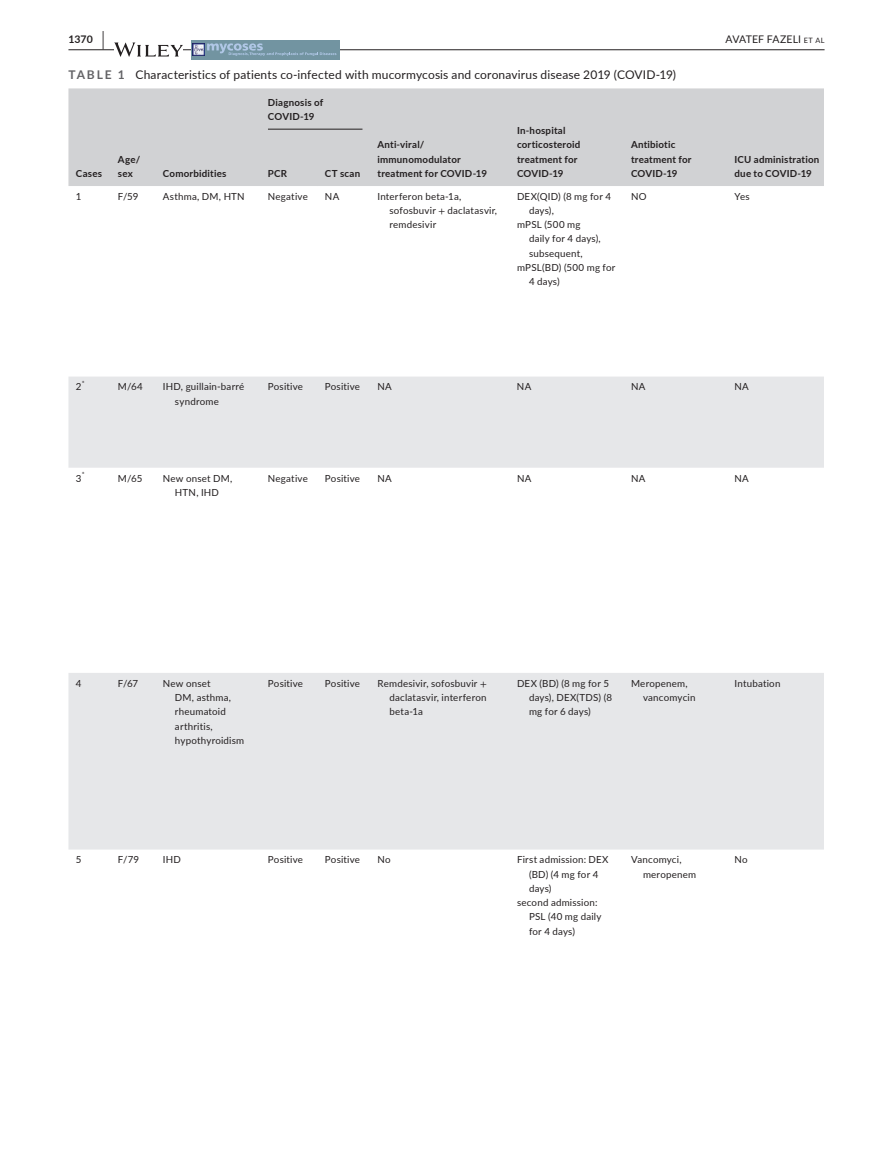
<style>
.page{position:relative;width:893px;height:1174px;background:#fff}
.page>*{position:absolute;margin:0;border:0;box-sizing:border-box;transform-origin:0 0}
.t1{font:12px "Lato";letter-spacing:.015em;color:#231f20}
.t2{font:10.5px "Lato";letter-spacing:.005em;color:#231f20}
.t3{font:700 10.5px "Lato";color:#231f20}
.t4{font:9.75px/14.2px "Lato";letter-spacing:.02em;color:#231f20}
.t5{font:700 9.75px/14.2px "Lato";letter-spacing:.02em;color:#231f20}
.s1{font-size:19.5px}
.s2{font-size:7.35px}
.s3{font-weight:700;color:#636366}
.s4{font-family:"STIX"}
</style>
<div class="page">
<hr style="left:68px;top:49px;width:756px;height:1px;background:#231f20">
<svg style="left:114px;top:42px;width:69px;height:15px"></svg>
<div style="left:191px;top:40px;width:148px;height:20px;background:#7294a1"></div>
<svg style="left:192px;top:43px;width:144px;height:13px"></svg>
<div style="left:68px;top:88px;width:756px;height:98px;background:#d1d2d4"></div>
<svg style="left:68px;top:376px;width:756px;height:473px;fill:#e6e7e9"></svg>
<hr style="left:268px;top:129px;width:94px;height:1px;background:#231f20">
<p class="t3" style="left:68px;top:31px;width:37px">1370 <span class="s1">|</span></p>
<p class="t2" style="left:726px;top:31px;width:96px">AVATEF FAZELI <span class="s2">et al</span></p>
<p class="t1" style="left:68px;top:66px;width:609px"><span class="s3">TABLE 1</span> Characteristics of patients co-infected with mucormycosis and coronavirus disease 2019 (COVID-19)</p>
<p class="t5" style="left:76px;top:166px;width:28px">Cases</p>
<p class="t5" style="left:118px;top:151px;width:24px">Age/ sex</p>
<p class="t5" style="left:163px;top:166px;width:65px">Comorbidities</p>
<p class="t5" style="left:268px;top:94px;width:57px">Diagnosis of<br>COVID-19</p>
<p class="t5" style="left:268px;top:166px;width:21px">PCR</p>
<p class="t5" style="left:325px;top:166px;width:37px">CT scan</p>
<p class="t5" style="left:377px;top:137px;width:111px">Anti-viral/ immunomodulator treatment for COVID-19</p>
<p class="t5" style="left:517px;top:123px;width:65px">In-hospital corticosteroid treatment for<br>COVID-19</p>
<p class="t4" style="left:76px;top:188px;width:7px">1</p>
<p class="t4" style="left:118px;top:188px;width:22px">F/59</p>
<p class="t4" style="left:163px;top:188px;width:83px">Asthma, DM, HTN</p>
<p class="t4" style="left:268px;top:188px;width:41px">Negative</p>
<p class="t4" style="left:325px;top:188px;width:16px">NA</p>
<p class="t4" style="left:389px;top:188px;width:109px;text-indent:-12px">Interferon beta-1a, sofosbuvir <span class="s4">+</span> daclatasvir, remdesivir</p>
<p class="t4" style="left:517px;top:188px;width:96px">DEX(QID) (8 mg for 4</p>
<p class="t4" style="left:529px;top:203px;width:26px">days),</p>
<p class="t4" style="left:517px;top:217px;width:65px">mPSL (500 mg</p>
<p class="t4" style="left:529px;top:231px;width:73px">daily for 4 days),</p>
<p class="t4" style="left:529px;top:245px;width:55px">subsequent,</p>
<p class="t4" style="left:517px;top:260px;width:100px">mPSL(BD) (500 mg for</p>
<p class="t4" style="left:529px;top:274px;width:32px">4 days)</p>
<p class="t5" style="left:631px;top:137px;width:62px">Antibiotic treatment for<br>COVID-19</p>
<p class="t5" style="left:734px;top:151px;width:86px">ICU administration due to COVID-19</p>
<p class="t4" style="left:631px;top:188px;width:17px">NO</p>
<p class="t4" style="left:734px;top:188px;width:17px">Yes</p>
<p class="t4" style="left:76px;top:379px;width:10px">2<sup>*</sup></p>
<p class="t4" style="left:118px;top:379px;width:26px">M/64</p>
<p class="t4" style="left:175px;top:379px;width:71px;text-indent:-12px">IHD, guillain-barré syndrome</p>
<p class="t4" style="left:268px;top:379px;width:37px">Positive</p>
<p class="t4" style="left:325px;top:379px;width:37px">Positive</p>
<p class="t4" style="left:377px;top:379px;width:16px">NA</p>
<p class="t4" style="left:517px;top:379px;width:16px">NA</p>
<p class="t4" style="left:631px;top:379px;width:16px">NA</p>
<p class="t4" style="left:734px;top:379px;width:16px">NA</p>
<p class="t4" style="left:76px;top:470px;width:10px">3<sup>*</sup></p>
<p class="t4" style="left:118px;top:470px;width:26px">M/65</p>
<p class="t4" style="left:163px;top:470px;width:71px;text-align:center">New onset DM,<br>HTN, IHD</p>
<p class="t4" style="left:268px;top:470px;width:41px">Negative</p>
<p class="t4" style="left:325px;top:470px;width:37px">Positive</p>
<p class="t4" style="left:377px;top:470px;width:16px">NA</p>
<p class="t4" style="left:517px;top:470px;width:16px">NA</p>
<p class="t4" style="left:631px;top:470px;width:16px">NA</p>
<p class="t4" style="left:734px;top:470px;width:16px">NA</p>
<p class="t4" style="left:76px;top:675px;width:7px">4</p>
<p class="t4" style="left:118px;top:675px;width:22px">F/67</p>
<p class="t4" style="left:175px;top:675px;width:71px;text-indent:-12px">New onset<br>DM, asthma, rheumatoid arthritis, hypothyroidism</p>
<p class="t4" style="left:268px;top:675px;width:37px">Positive</p>
<p class="t4" style="left:325px;top:675px;width:37px">Positive</p>
<p class="t4" style="left:389px;top:675px;width:99px;text-align:justify;text-indent:-12px">Remdesivir, sofosbuvir <span class="s4">+ </span>daclatasvir, interferon beta-1a</p>
<p class="t4" style="left:529px;top:675px;width:85px;text-indent:-12px">DEX (BD) (8 mg for 5 days), DEX(TDS) (8 mg for 6 days)</p>
<p class="t4" style="left:643px;top:675px;width:54px;text-indent:-12px">Meropenem, vancomycin</p>
<p class="t4" style="left:734px;top:675px;width:47px">Intubation</p>
<p class="t4" style="left:76px;top:852px;width:7px">5</p>
<p class="t4" style="left:118px;top:852px;width:23px">F/79</p>
<p class="t4" style="left:163px;top:852px;width:19px">IHD</p>
<p class="t4" style="left:268px;top:852px;width:37px">Positive</p>
<p class="t4" style="left:325px;top:852px;width:37px">Positive</p>
<p class="t4" style="left:377px;top:852px;width:15px">No</p>
<p class="t4" style="left:517px;top:852px;width:93px">First admission: DEX</p>
<p class="t4" style="left:529px;top:866px;width:71px">(BD) (4 mg for 4</p>
<p class="t4" style="left:529px;top:881px;width:24px">days)</p>
<p class="t4" style="left:517px;top:895px;width:82px">second admission:</p>
<p class="t4" style="left:529px;top:909px;width:74px">PSL (40 mg daily</p>
<p class="t4" style="left:529px;top:923px;width:48px">for 4 days)</p>
<p class="t4" style="left:643px;top:852px;width:55px;text-indent:-12px">Vancomyci, meropenem</p>
<p class="t4" style="left:734px;top:852px;width:15px">No</p>
</div>
